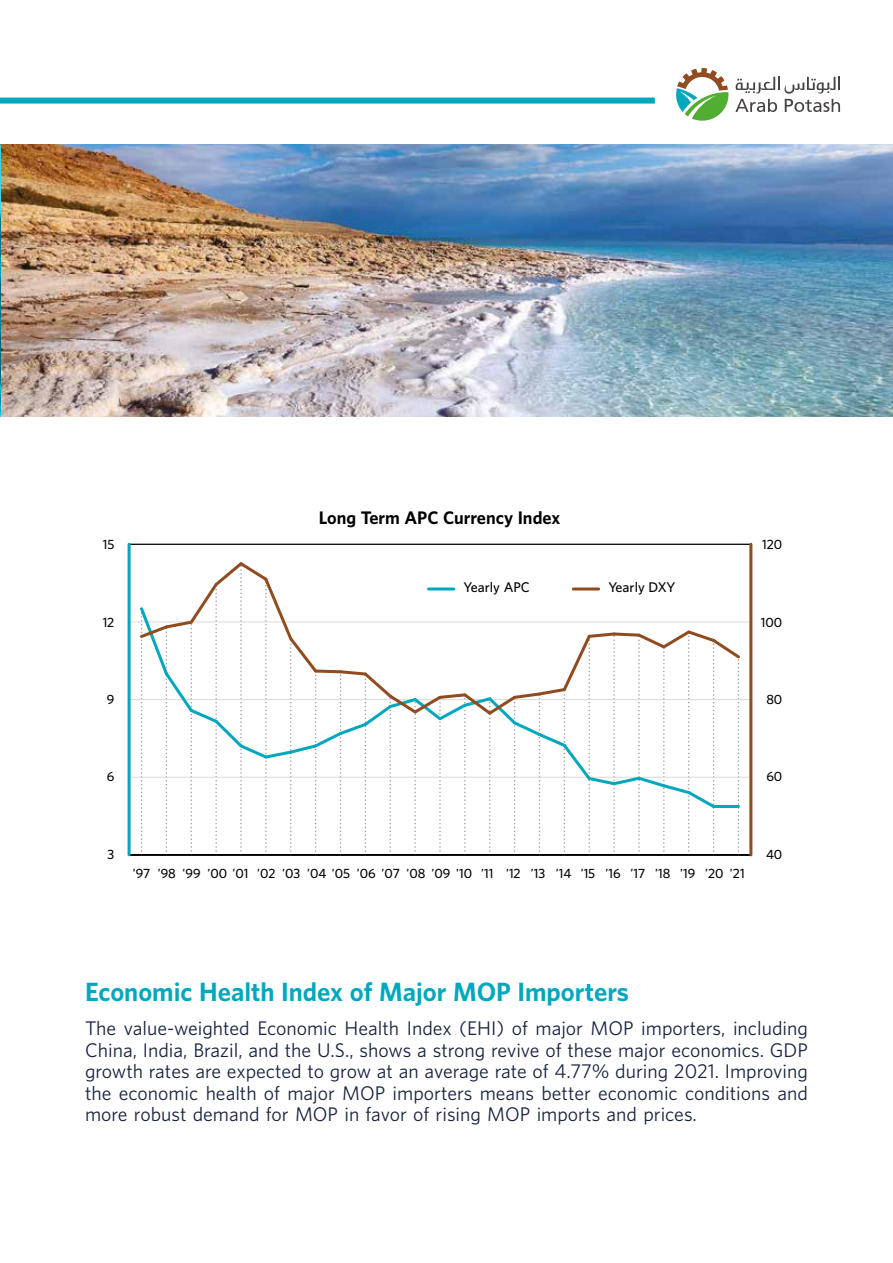
<style>
.page{position:relative;width:893px;height:1263px;background:#fff}
.page>*{position:absolute;margin:0;border:0;box-sizing:border-box;transform-origin:0 0}
.t1{font:700 24px "UNFPA";color:#00a7bd}
.t2{font:18px/21.6px "UNFPA Text";color:#18233e;text-align:justify}
.t3{font:700 16.5px "UNFPA";color:#000}
.t4{font:600 12.75px "UNFPA";color:#000}
.t5{font:600 12px "UNFPA";color:#000}
</style>
<div class="page">
<svg style="left:735px;top:77px;width:105px;height:35px"></svg>
<svg style="left:676px;top:68px;width:52px;height:53px"></svg>
<div style="left:0;top:98px;width:655px;height:6px;background:#00a7bd"></div>
<img style="left:1px;top:145px;width:892px;height:272px">
<hr style="left:0;top:145px;width:1px;height:272px;background:#00a7bd">
<hr style="left:129px;top:777px;width:622px;height:1px;background:#dadada">
<hr style="left:129px;top:699px;width:622px;height:1px;background:#dadada">
<hr style="left:129px;top:621px;width:622px;height:1px;background:#dadada">
<hr style="left:129px;top:854px;width:622px;height:2px;background:#000">
<svg style="left:138px;top:562px;width:605px;height:293px"></svg>
<hr style="left:749px;top:544px;width:3px;height:311px;background:#904c21">
<hr style="left:128px;top:544px;width:3px;height:311px;background:#00a7bd">
<p class="t3" style="left:319px;top:506px;width:243px">Long Term APC Currency Index</p>
<p class="t5" style="left:103px;top:537px;width:13px">15</p>
<p class="t5" style="left:762px;top:537px;width:22px">120</p>
<p class="t4" style="left:464px;top:579px;width:68px">Yearly APC</p>
<p class="t4" style="left:608px;top:579px;width:69px">Yearly DXY</p>
<p class="t5" style="left:103px;top:614px;width:13px">12</p>
<p class="t5" style="left:761px;top:614px;width:23px">100</p>
<p class="t5" style="left:107px;top:691px;width:9px">9</p>
<p class="t5" style="left:766px;top:691px;width:18px">80</p>
<p class="t5" style="left:107px;top:769px;width:9px">6</p>
<p class="t5" style="left:766px;top:769px;width:17px">60</p>
<p class="t5" style="left:108px;top:846px;width:8px">3</p>
<p class="t5" style="left:133px;top:866px;width:613px">’97 ’98 ’99 ’00 ’01 ’02 ’03 ’04 ’05 ’06 ’07 ’08 ’09 ’10 ’11 ’12 ’13 ’14 ’15 ’16 ’17 ’18 ’19 ’20 ’21</p>
<p class="t5" style="left:766px;top:846px;width:18px">40</p>
<h1 class="t1" style="left:85px;top:975px;width:545px">Economic Health Index of Major MOP Importers</h1>
<p class="t2" style="left:85px;top:1017px;width:724px">The value-weighted Economic Health Index (EHI) of major MOP importers, including China, India, Brazil, and the U.S., shows a strong revive of these major economics. GDP growth rates are expected to grow at an average rate of 4.77% during 2021. Improving the economic health of major MOP importers means better economic conditions and more robust demand for MOP in favor of rising MOP imports and prices.</p>
</div>
